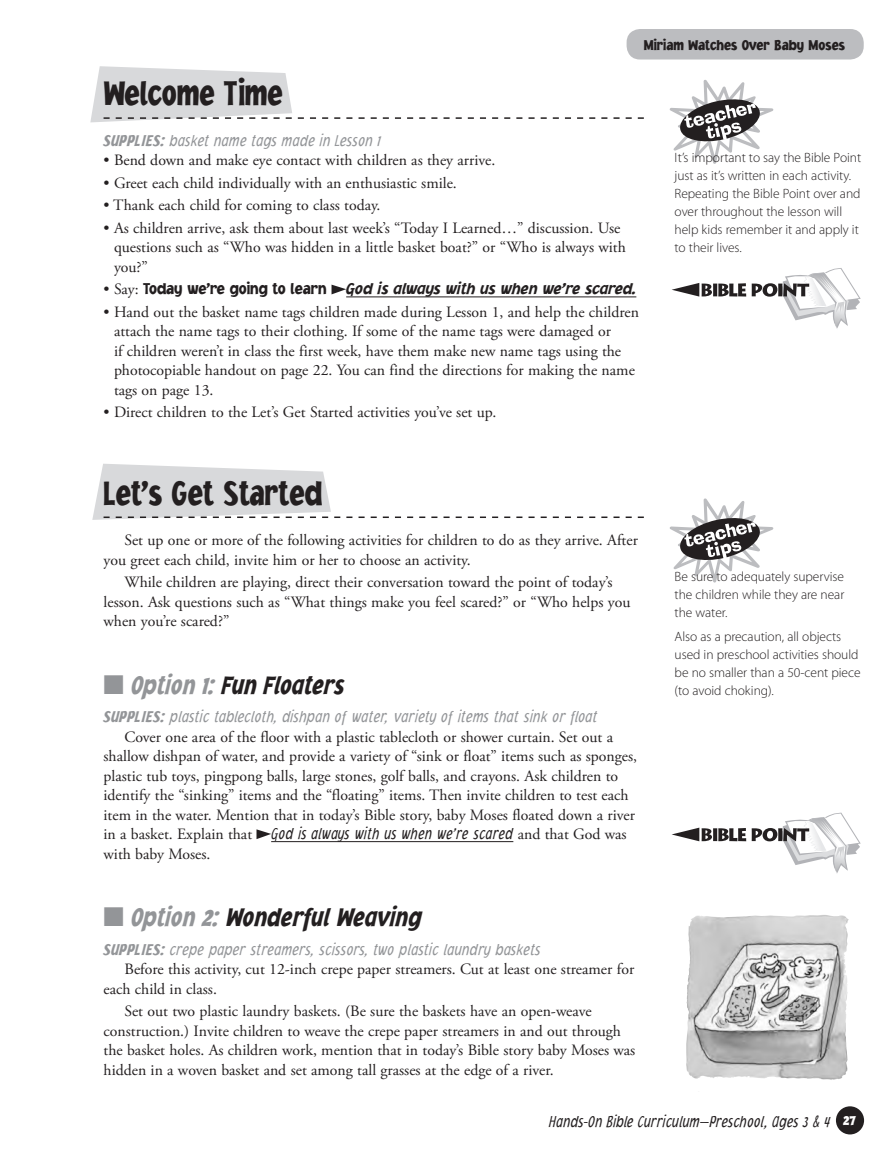
<style>
.page{position:relative;width:896px;height:1166px;background:#fff}
.page>*{position:absolute;margin:0;border:0;box-sizing:border-box;transform-origin:0 0}
.Main_head{font:900 36px "Jacoby Cond ICG";color:#231f20;scale:.9 1}
.Main_Subhead{font:italic 900 27px "Jacoby Cond ICG";color:#231f20;scale:.9 1}
.Main_Supplies{font:italic 300 16.5px "Jacoby Cond ICG";color:#939598;scale:.95 1}
.Normal_FL{font:italic 900 16.5px "Jacoby ICG";color:#231f20;scale:.9 1}
.t1{font:italic 300 16.5px "Jacoby Cond ICG";color:#231f20;scale:.9 1}
.Normal_FL-2{font:15.75px/19.5px "Adobe Garamond Pro";color:#231f20}
.t2{font:900 15px "Jacoby Cond ICG";color:#231f20}
.Tip_text{font:300 13.5px/18px "Myriad Pro";letter-spacing:-.005em;color:#231f20}
.s1{font-weight:900}
.s2{font-family:"Adobe Garamond Pro";font-weight:400;font-style:normal;font-size:15.75px}
.s3{font-style:normal}
.s4{color:#939598}
.s5{font-family:"Jacoby Cond ICG";font-weight:300;font-style:italic;font-size:16.5px}
.s6{font-weight:900;font-style:normal;font-size:15px;color:#fff}
</style>
<div class="page">
<div style="left:835px;top:1106px;width:29px;height:28px;background:#231f20;border-radius:50%"></div>
<div style="left:626px;top:29px;width:237px;height:30px;background:#bcbdc0;border-radius:14px"></div>
<svg style="left:90px;top:66px;width:554px;height:56px"></svg>
<hr style="left:346px;top:296px;width:290px;height:1px;background:#231f20">
<svg style="left:92px;top:464px;width:552px;height:56px"></svg>
<hr style="left:271px;top:841px;width:242px;height:1px;background:#231f20">
<svg style="left:331px;top:285px;width:15px;height:9px"></svg>
<svg style="left:256px;top:829px;width:15px;height:10px"></svg>
<svg style="left:672px;top:268px;width:188px;height:61px"></svg>
<svg style="left:672px;top:812px;width:188px;height:61px"></svg>
<svg style="left:669px;top:80px;width:105px;height:84px"></svg>
<svg style="left:669px;top:498px;width:105px;height:85px"></svg>
<img style="left:686px;top:915px;width:136px;height:164px">
<p class="t2" style="left:643px;top:36px;width:203px">Miriam Watches Over Baby Moses</p>
<p class="Main_head" style="left:104px;top:71px;width:201px">Welcome Time</p>
<p class="Main_Supplies" style="left:104px;top:131px;width:293px"><span class="s1">SUPPLIES:</span> basket name tags made in Lesson 1</p>
<p class="Normal_FL-2" style="left:104px;top:151px;width:393px">• Bend down and make eye contact with children as they arrive.</p>
<p class="Normal_FL-2" style="left:104px;top:174px;width:355px">• Greet each child individually with an enthusiastic smile.</p>
<p class="Normal_FL-2" style="left:104px;top:196px;width:278px">• Thank each child for coming to class today.</p>
<p class="Normal_FL-2" style="left:114px;top:219px;width:513px;text-indent:-10px">• As children arrive, ask them about last week’s “Today I Learned…” discussion. Use questions such as “Who was hidden in a little basket boat?” or “Who is always with you?”</p>
<p class="Normal_FL" style="left:104px;top:279px;width:593px"><span class="s2">• Say:</span> <span class="s3">Today we’re going to learn</span> God is always with us when we’re scared.</p>
<p class="Normal_FL-2" style="left:114px;top:303px;width:526px;text-indent:-10px">• Hand out the basket name tags children made during Lesson 1, and help the children attach the name tags to their clothing. If some of the name tags were damaged or<br>if children weren’t in class the first week, have them make new name tags using the photocopiable handout on page 22. You can find the directions for making the name tags on page 13.</p>
<p class="Normal_FL-2" style="left:104px;top:403px;width:394px">• Direct children to the Let’s Get Started activities you’ve set up.</p>
<p class="Main_head" style="left:104px;top:470px;width:244px">Let’s Get Started</p>
<p class="Normal_FL-2" style="left:104px;top:531px;width:536px;text-indent:21px">Set up one or more of the following activities for children to do as they arrive. After you greet each child, invite him or her to choose an activity.</p>
<p class="Normal_FL-2" style="left:104px;top:573px;width:528px;text-indent:21px">While children are playing, direct their conversation toward the point of today’s lesson. Ask questions such as “What things make you feel scared?” or “Who helps you when you’re scared?”</p>
<p class="Main_Subhead" style="left:104px;top:668px;width:269px"><span class="s4">■ Option 1:</span> Fun Floaters</p>
<p class="Main_Supplies" style="left:104px;top:707px;width:521px"><span class="s1">SUPPLIES:</span> plastic tablecloth, dishpan of water, variety of items that sink or float</p>
<p class="Normal_FL-2" style="left:104px;top:727px;width:535px;text-indent:21px">Cover one area of the floor with a plastic tablecloth or shower curtain. Set out a shallow dishpan of water, and provide a variety of “sink or float” items such as sponges, plastic tub toys, pingpong balls, large stones, golf balls, and crayons. Ask children to identify the “sinking” items and the “floating” items. Then invite children to test each item in the water. Mention that in today’s Bible story, baby Moses floated down a river in a basket. Explain that <span class="s5">God is always with us when we’re scared</span> and that God was with baby Moses.</p>
<p class="Main_Subhead" style="left:104px;top:900px;width:355px"><span class="s4">■ Option 2:</span> Wonderful Weaving</p>
<p class="Main_Supplies" style="left:104px;top:939px;width:461px"><span class="s1">SUPPLIES:</span> crepe paper streamers, scissors, two plastic laundry baskets</p>
<p class="Normal_FL-2" style="left:104px;top:960px;width:532px;text-indent:21px">Before this activity, cut 12-inch crepe paper streamers. Cut at least one streamer for each child in class.</p>
<p class="Normal_FL-2" style="left:104px;top:1002px;width:533px;text-indent:21px">Set out two plastic laundry baskets. (Be sure the baskets have an open-weave construction.) Invite children to weave the crepe paper streamers in and out through the basket holes. As children work, mention that in today’s Bible story baby Moses was hidden in a woven basket and set among tall grasses at the edge of a river.</p>
<p class="Tip_text" style="left:674px;top:149px;width:188px">It’s important to say the Bible Point just as it’s written in each activity.<br>Repeating the Bible Point over and over throughout the lesson will help kids remember it and apply it to their lives.</p>
<p class="Tip_text" style="left:674px;top:567px;width:171px;text-align:justify">Be sure to adequately supervise the children while they are near the water.</p>
<p class="Tip_text" style="left:674px;top:627px;width:187px">Also as a precaution, all objects used in preschool activities should be no smaller than a 50-cent piece (to avoid choking).</p>
<p class="t1" style="left:549px;top:1111px;width:342px">Hands-On Bible Curriculum—Preschool, Ages 3 &amp; 4 <span class="s6">27</span></p>
</div>
